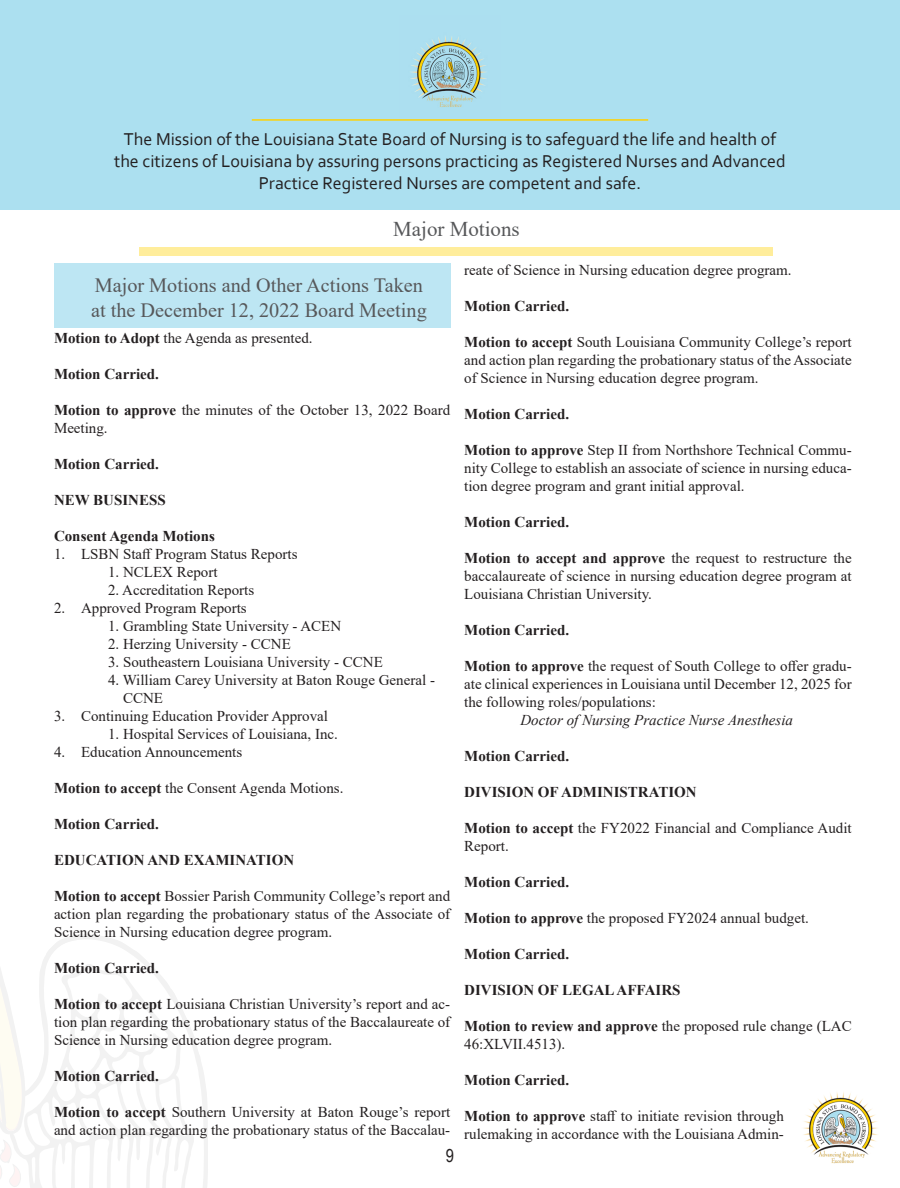
<style>
.page{position:relative;width:900px;height:1188px;background:#fff}
.page>*{position:absolute;margin:0;border:0;box-sizing:border-box;transform-origin:0 0}
.ED_Article_Title{font:21px "Times New Roman";color:#57585a}
.t1{font:20.25px "Times New Roman";color:#57585a}
.t2{font:18px/21.6px "Corbel";color:#231f20;text-align:center}
.t3{font:18px "Arial Narrow";color:#231f20}
.t4{font:15px/18px "Times New Roman";color:#231f20}
.t5{font:700 15px "Times New Roman";color:#231f20}
.t6{font:italic 15px "Times New Roman";color:#231f20}
.s1{font-weight:700}
</style>
<div class="page">
<svg style="left:127px;top:946px;width:81px;height:242px"></svg>
<svg style="left:0;top:935px;width:127px;height:253px"></svg>
<div style="left:0;top:0;width:900px;height:210px;background:#ace0f0"></div>
<hr style="left:252px;top:119px;width:396px;height:2px;background:#ffd204">
<img style="left:410px;top:36px;width:77px;height:71px">
<img style="left:803px;top:1092px;width:75px;height:72px">
<div style="left:140px;top:248px;width:633px;height:8px;background:#ffed9b"></div>
<div style="left:54px;top:263px;width:396px;height:65px;background:#bde6f3"></div>
<p class="t2" style="left:114px;top:128px;width:673px">The Mission of the Louisiana State Board of Nursing is to safeguard the life and health of the citizens of Louisiana by assuring persons practicing as Registered Nurses and Advanced<br>Practice Registered Nurses are competent and safe.</p>
<p class="ED_Article_Title" style="left:393px;top:214px;width:128px">Major Motions</p>
<p class="t1" style="left:95px;top:271px;width:330px">Major Motions and Other Actions Taken</p>
<p class="t1" style="left:91px;top:296px;width:337px">at the December 12, 2022 Board Meeting</p>
<p class="t4" style="left:54px;top:329px;width:260px"><span class="s1">Motion to Adopt</span> the Agenda as presented.</p>
<p class="t5" style="left:54px;top:363px;width:106px">Motion Carried.</p>
<p class="t4" style="left:54px;top:401px;width:398px"><span class="s1">Motion to approve</span> the minutes of the October 13, 2022 Board<br>Meeting.</p>
<p class="t5" style="left:54px;top:453px;width:106px">Motion Carried.</p>
<p class="t5" style="left:54px;top:489px;width:113px">NEW BUSINESS</p>
<p class="t5" style="left:54px;top:525px;width:162px">Consent Agenda Motions</p>
<p class="t4" style="left:54px;top:545px;width:245px">1. LSBN Staff Program Status Reports</p>
<p class="t4" style="left:108px;top:563px;width:111px">1. NCLEX Report</p>
<p class="t4" style="left:108px;top:581px;width:148px">2. Accreditation Reports</p>
<p class="t4" style="left:54px;top:599px;width:194px">2. Approved Program Reports</p>
<p class="t4" style="left:108px;top:617px;width:235px">1. Grambling State University - ACEN</p>
<p class="t4" style="left:108px;top:635px;width:184px">2. Herzing University - CCNE</p>
<p class="t4" style="left:108px;top:653px;width:276px">3. Southeastern Louisiana University - CCNE</p>
<p class="t4" style="left:123px;top:671px;width:313px;text-indent:-15px">4. William Carey University at Baton Rouge General -<br>CCNE</p>
<p class="t4" style="left:54px;top:707px;width:276px">3. Continuing Education Provider Approval</p>
<p class="t4" style="left:108px;top:725px;width:231px">1. Hospital Services of Louisiana, Inc.</p>
<p class="t4" style="left:54px;top:743px;width:190px">4. Education Announcements</p>
<p class="t4" style="left:54px;top:779px;width:291px"><span class="s1">Motion to accept</span> the Consent Agenda Motions.</p>
<p class="t5" style="left:54px;top:813px;width:106px">Motion Carried.</p>
<p class="t5" style="left:54px;top:849px;width:242px">EDUCATION AND EXAMINATION</p>
<p class="t4" style="left:54px;top:887px;width:398px;text-align:justify"><span class="s1">Motion to accept</span> Bossier Parish Community College’s report and action plan regarding the probationary status of the Associate of Science in Nursing education degree program.</p>
<p class="t5" style="left:54px;top:957px;width:106px">Motion Carried.</p>
<p class="t4" style="left:54px;top:995px;width:398px;text-align:justify"><span class="s1">Motion to accept</span> Louisiana Christian University’s report and ac&shy;tion plan regarding the probationary status of the Baccalaureate of Science in Nursing education degree program.</p>
<p class="t5" style="left:54px;top:1065px;width:106px">Motion Carried.</p>
<p class="t4" style="left:54px;top:1103px;width:398px"><span class="s1">Motion to accept</span> Southern University at Baton Rouge’s report and action plan regarding the probationary status of the Baccalau-</p>
<p class="t3" style="left:446px;top:1142px;width:10px">9</p>
<p class="t4" style="left:464px;top:260px;width:329px">reate of Science in Nursing education degree program.</p>
<p class="t5" style="left:464px;top:295px;width:106px">Motion Carried.</p>
<p class="t4" style="left:464px;top:332px;width:389px;text-align:justify"><span class="s1">Motion to accept</span> South Louisiana Community College’s report and action plan regarding the probationary status of the Associate of Science in Nursing education degree program.</p>
<p class="t5" style="left:464px;top:403px;width:106px">Motion Carried.</p>
<p class="t4" style="left:464px;top:440px;width:389px;text-align:justify"><span class="s1">Motion to approve</span> Step II from Northshore Technical Commu&shy;nity College to establish an associate of science in nursing educa&shy;tion degree program and grant initial approval.</p>
<p class="t5" style="left:464px;top:511px;width:106px">Motion Carried.</p>
<p class="t4" style="left:464px;top:548px;width:389px;text-align:justify"><span class="s1">Motion to accept and approve</span> the request to restructure the baccalaureate of science in nursing education degree program at Louisiana Christian University.</p>
<p class="t5" style="left:464px;top:619px;width:106px">Motion Carried.</p>
<p class="t4" style="left:464px;top:656px;width:389px;text-align:justify"><span class="s1">Motion to approve</span> the request of South College to offer gradu&shy;ate clinical experiences in Louisiana until December 12, 2025 for the following roles/populations:</p>
<p class="t6" style="left:520px;top:709px;width:274px">Doctor of Nursing Practice Nurse Anesthesia</p>
<p class="t5" style="left:464px;top:745px;width:106px">Motion Carried.</p>
<p class="t5" style="left:464px;top:781px;width:234px">DIVISION OF ADMINISTRATION</p>
<p class="t4" style="left:464px;top:818px;width:389px"><span class="s1">Motion to accept</span> the FY2022 Financial and Compliance Audit<br>Report.</p>
<p class="t5" style="left:464px;top:871px;width:106px">Motion Carried.</p>
<p class="t4" style="left:464px;top:908px;width:346px"><span class="s1">Motion to approve</span> the proposed FY2024 annual budget.</p>
<p class="t5" style="left:464px;top:943px;width:106px">Motion Carried.</p>
<p class="t5" style="left:464px;top:979px;width:218px">DIVISION OF LEGAL AFFAIRS</p>
<p class="t4" style="left:464px;top:1016px;width:389px"><span class="s1">Motion to review and approve</span> the proposed rule change (LAC<br>46:XLVII.4513).</p>
<p class="t5" style="left:464px;top:1069px;width:106px">Motion Carried.</p>
<p class="t4" style="left:464px;top:1106px;width:321px"><span class="s1">Motion to approve</span> staff to initiate revision through rulemaking in accordance with the Louisiana Admin-</p>
</div>
